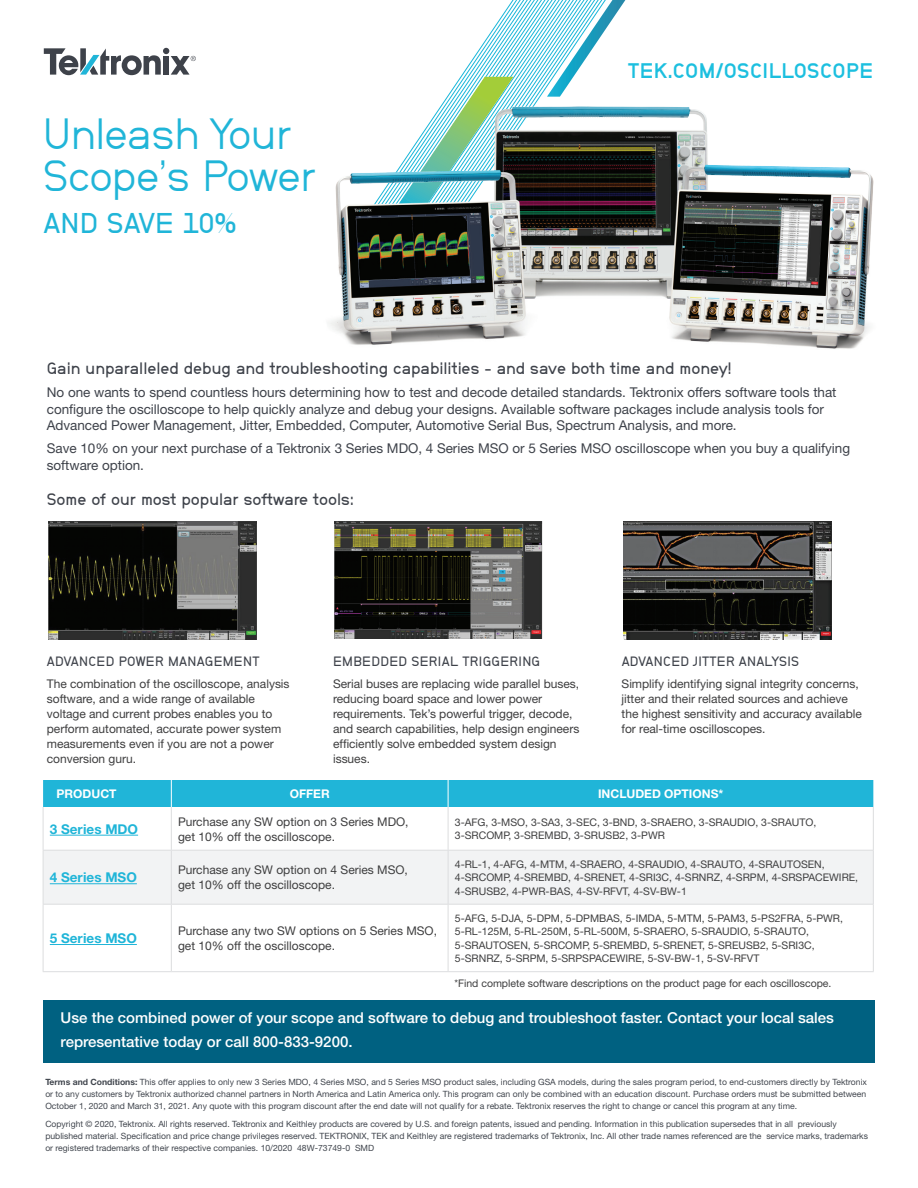
<style>
.page{position:relative;width:918px;height:1188px;background:#fff}
.page>*{position:absolute;margin:0;border:0;box-sizing:border-box;transform-origin:0 0}
.t1{font:43.5px/42px "Neubau Grotesk Nor";letter-spacing:-.01em;color:#20b5d8}
.t2{font:28.5px "Neubau Grotesk Hal";letter-spacing:.005em;color:#20b5d8}
.t3{font:21px "Neubau Grotesk Fet";letter-spacing:.02em;color:#1cbfdf}
.t4{font:16.5px "Neubau Grotesk Hal";color:#3e424a}
.t5{font:500 15px/24px "Helvetica Neue CE";color:#fff}
.t6{font:13.5px/16.5px "Helvetica Neue";color:#3e424a}
.t7{font:13.5px "Neubau Grotesk Hal";letter-spacing:.02em;color:#3e424a}
.t8{font:700 13.5px "Helvetica Neue CE";color:#20b5d8}
.t9{font:12px/15px "Helvetica Neue";color:#3e3e3f}
.t10{font:700 12px "Helvetica Neue CE";color:#fff}
.t11{font:10.5px/13.5px "Helvetica Neue";color:#3e3e3f}
.t12{font:8.7px/12px "Helvetica Neue";color:#41464e;text-align:justify}
.s1{font-family:"Helvetica Neue CE";font-weight:700}
</style>
<div class="page">
<svg style="left:460px;top:0;width:166px;height:94px"></svg>
<svg style="left:547px;top:0;width:78px;height:94px"></svg>
<svg style="left:449px;top:77px;width:64px;height:17px"></svg>
<div style="left:44px;top:1000px;width:831px;height:62px;background:#006181"></div>
<svg style="left:44px;top:807px;width:829px;height:164px"></svg>
<div style="left:44px;top:851px;width:829px;height:53px;background:#f2f3f4"></div>
<div style="left:43px;top:780px;width:830px;height:27px;background:#20b5d8"></div>
<hr style="left:448px;top:807px;width:1px;height:43px;background:#dcdddf">
<hr style="left:873px;top:807px;width:1px;height:43px;background:#dcdddf">
<hr style="left:448px;top:851px;width:1px;height:53px;background:#dcdddf">
<hr style="left:873px;top:850px;width:1px;height:54px;background:#dcdddf">
<hr style="left:448px;top:905px;width:1px;height:66px;background:#dcdddf">
<hr style="left:873px;top:904px;width:1px;height:67px;background:#dcdddf">
<hr style="left:171px;top:807px;width:1px;height:43px;background:#dcdddf">
<hr style="left:171px;top:851px;width:1px;height:53px;background:#dcdddf">
<hr style="left:171px;top:905px;width:1px;height:66px;background:#dcdddf">
<hr style="left:43px;top:807px;width:1px;height:43px;background:#dcdddf">
<hr style="left:43px;top:850px;width:128px;height:1px;background:#dcdddf">
<hr style="left:43px;top:851px;width:1px;height:53px;background:#dcdddf">
<hr style="left:171px;top:850px;width:277px;height:1px;background:#dcdddf">
<hr style="left:448px;top:850px;width:425px;height:1px;background:#dcdddf">
<hr style="left:43px;top:904px;width:128px;height:1px;background:#dcdddf">
<hr style="left:43px;top:905px;width:1px;height:66px;background:#dcdddf">
<hr style="left:171px;top:904px;width:277px;height:1px;background:#dcdddf">
<hr style="left:448px;top:904px;width:425px;height:1px;background:#dcdddf">
<hr style="left:43px;top:971px;width:128px;height:1px;background:#dcdddf">
<hr style="left:171px;top:971px;width:277px;height:1px;background:#dcdddf">
<hr style="left:448px;top:971px;width:426px;height:1px;background:#dcdddf">
<hr style="left:50px;top:835px;width:88px;height:1px;background:#20b5d8">
<hr style="left:50px;top:883px;width:87px;height:1px;background:#20b5d8">
<hr style="left:50px;top:944px;width:87px;height:1px;background:#20b5d8">
<svg style="left:44px;top:48px;width:152px;height:27px"></svg>
<img style="left:329px;top:94px;width:545px;height:255px">
<img style="left:48px;top:522px;width:209px;height:117px">
<img style="left:623px;top:522px;width:209px;height:117px">
<img style="left:335px;top:522px;width:208px;height:116px">
<h1 class="t1" style="left:43px;top:112px;width:274px">Unleash Your<br>Scope’s Power</h1>
<h2 class="t2" style="left:43px;top:206px;width:195px">AND SAVE 10%</h2>
<h3 class="t3" style="left:628px;top:58px;width:246px">TEK.COM/OSCILLOSCOPE</h3>
<h3 class="t4" style="left:47px;top:358px;width:687px">Gain unparalleled debug and troubleshooting capabilities – and save both time and money!</h3>
<p class="t6" style="left:47px;top:384px;width:791px">No one wants to spend countless hours determining how to test and decode detailed standards. Tektronix offers software tools that configure the oscilloscope to help quickly analyze and debug your designs. Available software packages include analysis tools for<br>Advanced Power Management, Jitter, Embedded, Computer, Automotive Serial Bus, Spectrum Analysis, and more.</p>
<h3 class="t6" style="left:47px;top:440px;width:805px">Save 10% on your next purchase of a Tektronix 3 Series MDO, 4 Series MSO or 5 Series MSO oscilloscope when you buy a qualifying software option.</h3>
<h3 class="t4" style="left:47px;top:489px;width:308px">Some of our most popular software tools:</h3>
<h3 class="t7" style="left:47px;top:653px;width:214px">ADVANCED POWER MANAGEMENT</h3>
<h3 class="t9" style="left:47px;top:676px;width:244px">The combination of the oscilloscope, analysis software, and a wide range of available voltage and current probes enables you to perform automated, accurate power system measurements even if you are not a power conversion guru.</h3>
<h3 class="t7" style="left:333px;top:653px;width:209px">EMBEDDED SERIAL TRIGGERING</h3>
<h3 class="t9" style="left:333px;top:676px;width:248px">Serial buses are replacing wide parallel buses, reducing board space and lower power requirements. Tek’s powerful trigger, decode, and search capabilities, help design engineers efficiently solve embedded system design issues.</h3>
<h3 class="t7" style="left:622px;top:653px;width:179px">ADVANCED JITTER ANALYSIS</h3>
<h3 class="t9" style="left:622px;top:676px;width:242px">Simplify identifying signal integrity concerns, jitter and their related sources and achieve the highest sensitivity and accuracy available for real-time oscilloscopes.</h3>
<h3 class="t10" style="left:57px;top:786px;width:62px">PRODUCT</h3>
<h3 class="t10" style="left:290px;top:786px;width:42px">OFFER</h3>
<h3 class="t10" style="left:598px;top:786px;width:127px">INCLUDED OPTIONS*</h3>
<h3 class="t8" style="left:50px;top:821px;width:90px">3 Series MDO</h3>
<h3 class="t9" style="left:178px;top:814px;width:232px">Purchase any SW option on 3 Series MDO, get 10% off the oscilloscope.</h3>
<p class="t11" style="left:455px;top:815px;width:363px">3-AFG, 3-MSO, 3-SA3, 3-SEC, 3-BND, 3-SRAERO, 3-SRAUDIO, 3-SRAUTO,<br>3-SRCOMP, 3-SREMBD, 3-SRUSB2, 3-PWR</p>
<h3 class="t8" style="left:50px;top:869px;width:89px">4 Series MSO</h3>
<h3 class="t9" style="left:178px;top:862px;width:231px">Purchase any SW option on 4 Series MSO, get 10% off the oscilloscope.</h3>
<p class="t11" style="left:455px;top:857px;width:405px">4-RL-1, 4-AFG, 4-MTM, 4-SRAERO, 4-SRAUDIO, 4-SRAUTO, 4-SRAUTOSEN,<br>4-SRCOMP, 4-SREMBD, 4-SRENET, 4-SRI3C, 4-SRNRZ, 4-SRPM, 4-SRSPACEWIRE,<br>4-SRUSB2, 4-PWR-BAS, 4-SV-RFVT, 4-SV-BW-1</p>
<h3 class="t8" style="left:50px;top:930px;width:89px">5 Series MSO</h3>
<h3 class="t9" style="left:178px;top:923px;width:260px">Purchase any two SW options on 5 Series MSO, get 10% off the oscilloscope.</h3>
<p class="t11" style="left:455px;top:911px;width:390px">5-AFG, 5-DJA, 5-DPM, 5-DPMBAS, 5-IMDA, 5-MTM, 5-PAM3, 5-PS2FRA, 5-PWR, 5-RL-125M, 5-RL-250M, 5-RL-500M, 5-SRAERO, 5-SRAUDIO, 5-SRAUTO, 5-SRAUTOSEN, 5-SRCOMP, 5-SREMBD, 5-SRENET, 5-SREUSB2, 5-SRI3C, 5-SRNRZ, 5-SRPM, 5-SRPSPACEWIRE, 5-SV-BW-1, 5-SV-RFVT</p>
<p class="t11" style="left:454px;top:977px;width:379px">*Find complete software descriptions on the product page for each oscilloscope.</p>
<h3 class="t5" style="left:61px;top:1005px;width:775px">Use the combined power of your scope and software to debug and troubleshoot faster. Contact your local sales representative today or call 800-833-9200.</h3>
<p class="t12" style="left:45px;top:1075px;width:823px"><span class="s1">Terms and Conditions:</span> This offer applies to only new 3 Series MDO, 4 Series MSO, and 5 Series MSO product sales, including GSA models, during the sales program period, to end-customers directly by Tektronix or to any customers by Tektronix authorized channel partners in North America and Latin America only. This program can only be combined with an education discount. Purchase orders must be submitted between October 1, 2020 and March 31, 2021. Any quote with this program discount after the end date will not qualify for a rebate. Tektronix reserves the right to change or cancel this program at any time.</p>
<p class="t12" style="left:45px;top:1118px;width:824px;text-align:left">Copyright © 2020, Tektronix. All rights reserved. Tektronix and Keithley products are covered by U.S. and foreign patents, issued and pending. Information in this publication supersedes that in all previously published material. Specification and price change privileges reserved. TEKTRONIX, TEK and Keithley are registered trademarks of Tektronix, Inc. All other trade names referenced are the service marks, trademarks or registered trademarks of their respective companies. 10/2020 48W-73749-0 SMD</p>
</div>
